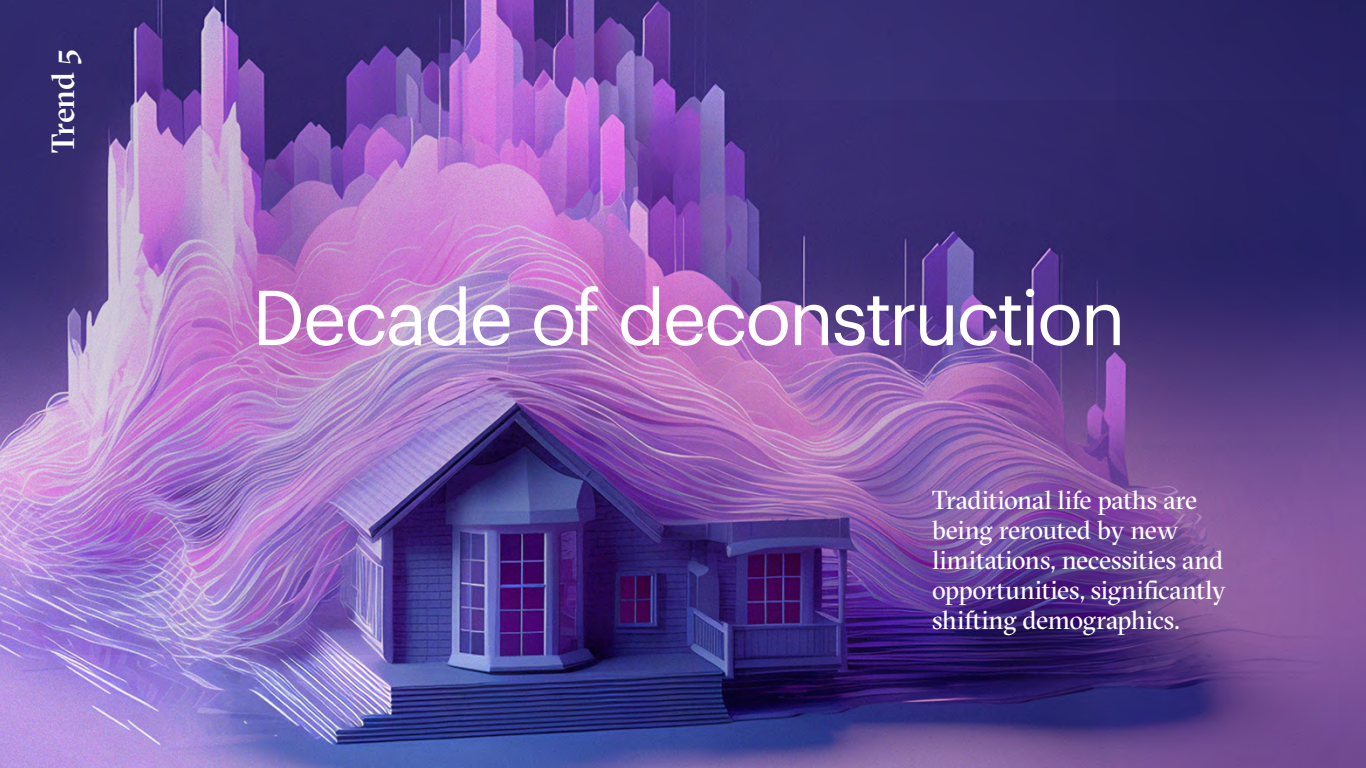
<style>
.page{position:relative;width:1366px;height:768px;background:#fff}
.page>*{position:absolute;margin:0;border:0;box-sizing:border-box;transform-origin:0 0}
.t1{font:76px "Graphik";letter-spacing:-.045em;color:#fff}
.t2{font:500 32px "GT Sectra Fine";letter-spacing:-.02em;color:#fff}
.t3{font:26px/30px "GT Sectra Fine";letter-spacing:-.015em;color:#fff}
</style>
<div class="page">
<img style="left:0;top:0;width:1366px;height:768px">
<img style="left:448px;top:100px;width:918px;height:668px">
<img style="left:0;top:0;width:803px;height:654px">
<p class="t2" style="left:44px;top:153px;width:106px;rotate:-90deg">Trend 5</p>
<h1 class="t1" style="left:252px;top:261px;width:876px">Decade of deconstruction</h1>
<p class="t3" style="left:932px;top:485px;width:295px">Traditional life paths are being rerouted by new limitations, necessities and opportunities, significantly shifting demographics.</p>
</div>
